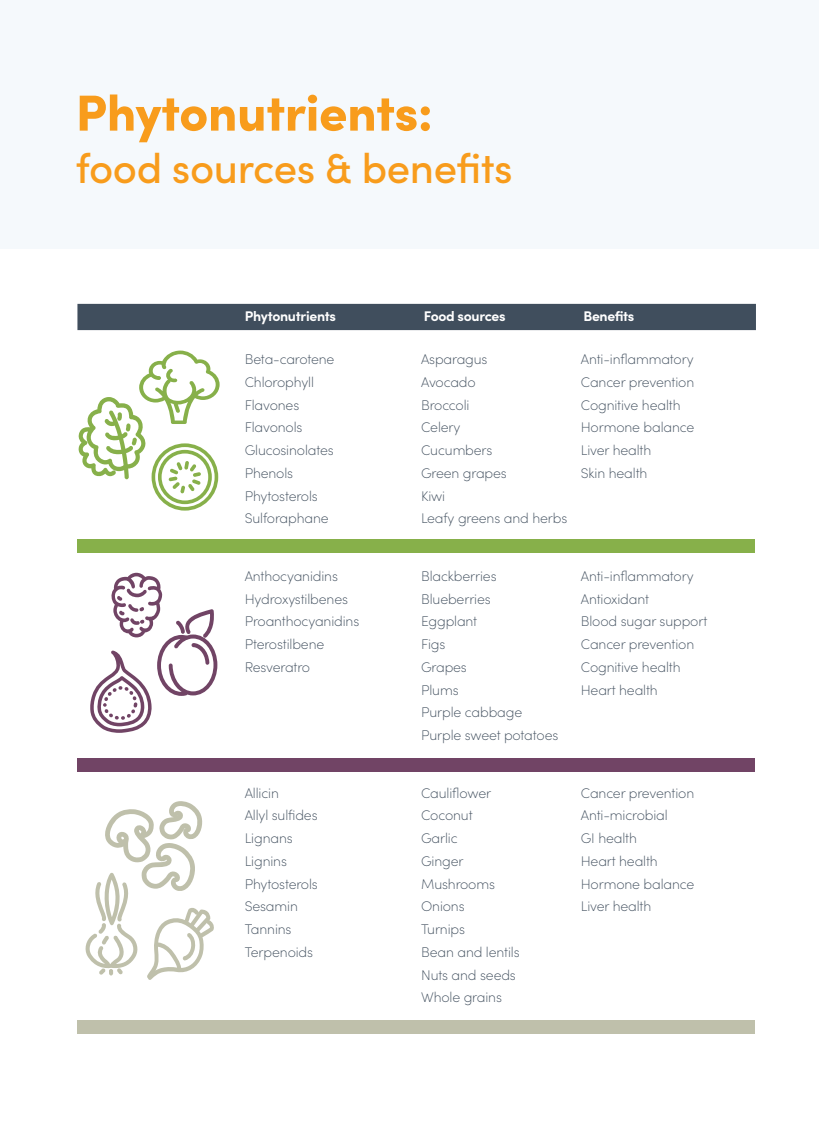
<style>
.page{position:relative;width:819px;height:1134px;background:#fff}
.page>*{position:absolute;margin:0;border:0;box-sizing:border-box;transform-origin:0 0}
.t1{font:900 50.75px "Sofia Pro";letter-spacing:-.01em;color:#f89c1c}
.t2{font:500 42px "Sofia Pro";letter-spacing:-.01em;color:#f89c1c}
.Chart_Copy{font:200 14px "Sofia Pro";letter-spacing:-.01em;color:#404e5d}
.Chart_Titles{font:700 14px "Sofia Pro";letter-spacing:-.02em;color:#fff}
</style>
<div class="page">
<div style="left:77px;top:304px;width:679px;height:26px;background:#404e5d"></div>
<div style="left:77px;top:539px;width:678px;height:14px;background:#87b04a"></div>
<div style="left:77px;top:758px;width:678px;height:14px;background:#714465"></div>
<div style="left:77px;top:1020px;width:678px;height:14px;background:#bfc0ab"></div>
<svg style="left:78px;top:351px;width:142px;height:160px"></svg>
<svg style="left:90px;top:573px;width:127px;height:160px"></svg>
<svg style="left:85px;top:801px;width:129px;height:179px"></svg>
<div style="left:0;top:0;width:819px;height:248px;background:#f5f9fc"></div>
<p class="t1" style="left:76px;top:73px;width:359px">Phytonutrients:</p>
<p class="t2" style="left:76px;top:137px;width:438px">food sources &amp; benefits</p>
<p class="Chart_Titles" style="left:245px;top:306px;width:93px">Phytonutrients</p>
<p class="Chart_Titles" style="left:424px;top:306px;width:83px">Food sources</p>
<p class="Chart_Titles" style="left:584px;top:306px;width:52px">Benefits</p>
<p class="Chart_Copy" style="left:245px;top:349px;width:91px">Beta-carotene</p>
<p class="Chart_Copy" style="left:245px;top:372px;width:71px">Chlorophyll</p>
<p class="Chart_Copy" style="left:245px;top:395px;width:56px">Flavones</p>
<p class="Chart_Copy" style="left:245px;top:417px;width:59px">Flavonols</p>
<p class="Chart_Copy" style="left:245px;top:440px;width:91px">Glucosinolates</p>
<p class="Chart_Copy" style="left:245px;top:463px;width:50px">Phenols</p>
<p class="Chart_Copy" style="left:245px;top:486px;width:75px">Phytosterols</p>
<p class="Chart_Copy" style="left:245px;top:508px;width:85px">Sulforaphane</p>
<p class="Chart_Copy" style="left:581px;top:349px;width:114px">Anti-inflammatory</p>
<p class="Chart_Copy" style="left:581px;top:372px;width:115px">Cancer prevention</p>
<p class="Chart_Copy" style="left:581px;top:395px;width:101px">Cognitive health</p>
<p class="Chart_Copy" style="left:581px;top:417px;width:115px">Hormone balance</p>
<p class="Chart_Copy" style="left:581px;top:440px;width:72px">Liver health</p>
<p class="Chart_Copy" style="left:581px;top:463px;width:68px">Skin health</p>
<p class="Chart_Copy" style="left:421px;top:349px;width:68px">Asparagus</p>
<p class="Chart_Copy" style="left:421px;top:372px;width:56px">Avocado</p>
<p class="Chart_Copy" style="left:421px;top:395px;width:50px">Broccoli</p>
<p class="Chart_Copy" style="left:421px;top:417px;width:41px">Celery</p>
<p class="Chart_Copy" style="left:421px;top:440px;width:73px">Cucumbers</p>
<p class="Chart_Copy" style="left:421px;top:463px;width:87px">Green grapes</p>
<p class="Chart_Copy" style="left:421px;top:486px;width:26px">Kiwi</p>
<p class="Chart_Copy" style="left:421px;top:508px;width:148px">Leafy greens and herbs</p>
<p class="Chart_Copy" style="left:245px;top:566px;width:95px">Anthocyanidins</p>
<p class="Chart_Copy" style="left:245px;top:589px;width:105px">Hydroxystilbenes</p>
<p class="Chart_Copy" style="left:245px;top:611px;width:116px">Proanthocyanidins</p>
<p class="Chart_Copy" style="left:245px;top:634px;width:81px">Pterostilbene</p>
<p class="Chart_Copy" style="left:245px;top:657px;width:67px">Resveratro</p>
<p class="Chart_Copy" style="left:245px;top:783px;width:36px">Allicin</p>
<p class="Chart_Copy" style="left:245px;top:805px;width:74px">Allyl sulfides</p>
<p class="Chart_Copy" style="left:245px;top:828px;width:49px">Lignans</p>
<p class="Chart_Copy" style="left:245px;top:851px;width:44px">Lignins</p>
<p class="Chart_Copy" style="left:245px;top:874px;width:75px">Phytosterols</p>
<p class="Chart_Copy" style="left:245px;top:896px;width:55px">Sesamin</p>
<p class="Chart_Copy" style="left:245px;top:919px;width:48px">Tannins</p>
<p class="Chart_Copy" style="left:245px;top:942px;width:70px">Terpenoids</p>
<p class="Chart_Copy" style="left:421px;top:566px;width:77px">Blackberries</p>
<p class="Chart_Copy" style="left:421px;top:589px;width:71px">Blueberries</p>
<p class="Chart_Copy" style="left:421px;top:611px;width:58px">Eggplant</p>
<p class="Chart_Copy" style="left:421px;top:634px;width:26px">Figs</p>
<p class="Chart_Copy" style="left:421px;top:657px;width:47px">Grapes</p>
<p class="Chart_Copy" style="left:421px;top:680px;width:39px">Plums</p>
<p class="Chart_Copy" style="left:421px;top:702px;width:103px">Purple cabbage</p>
<p class="Chart_Copy" style="left:421px;top:725px;width:139px">Purple sweet potatoes</p>
<p class="Chart_Copy" style="left:421px;top:783px;width:72px">Cauliflower</p>
<p class="Chart_Copy" style="left:421px;top:805px;width:53px">Coconut</p>
<p class="Chart_Copy" style="left:421px;top:828px;width:38px">Garlic</p>
<p class="Chart_Copy" style="left:421px;top:851px;width:44px">Ginger</p>
<p class="Chart_Copy" style="left:421px;top:874px;width:75px">Mushrooms</p>
<p class="Chart_Copy" style="left:421px;top:896px;width:45px">Onions</p>
<p class="Chart_Copy" style="left:421px;top:919px;width:45px">Turnips</p>
<p class="Chart_Copy" style="left:421px;top:942px;width:100px">Bean and lentils</p>
<p class="Chart_Copy" style="left:421px;top:965px;width:96px">Nuts and seeds</p>
<p class="Chart_Copy" style="left:421px;top:987px;width:82px">Whole grains</p>
<p class="Chart_Copy" style="left:581px;top:566px;width:114px">Anti-inflammatory</p>
<p class="Chart_Copy" style="left:581px;top:589px;width:70px">Antioxidant</p>
<p class="Chart_Copy" style="left:581px;top:611px;width:128px">Blood sugar support</p>
<p class="Chart_Copy" style="left:581px;top:634px;width:115px">Cancer prevention</p>
<p class="Chart_Copy" style="left:581px;top:657px;width:101px">Cognitive health</p>
<p class="Chart_Copy" style="left:581px;top:680px;width:79px">Heart health</p>
<p class="Chart_Copy" style="left:581px;top:783px;width:115px">Cancer prevention</p>
<p class="Chart_Copy" style="left:581px;top:805px;width:88px">Anti-microbial</p>
<p class="Chart_Copy" style="left:581px;top:828px;width:58px">GI health</p>
<p class="Chart_Copy" style="left:581px;top:851px;width:79px">Heart health</p>
<p class="Chart_Copy" style="left:581px;top:874px;width:115px">Hormone balance</p>
<p class="Chart_Copy" style="left:581px;top:896px;width:72px">Liver health</p>
</div>
